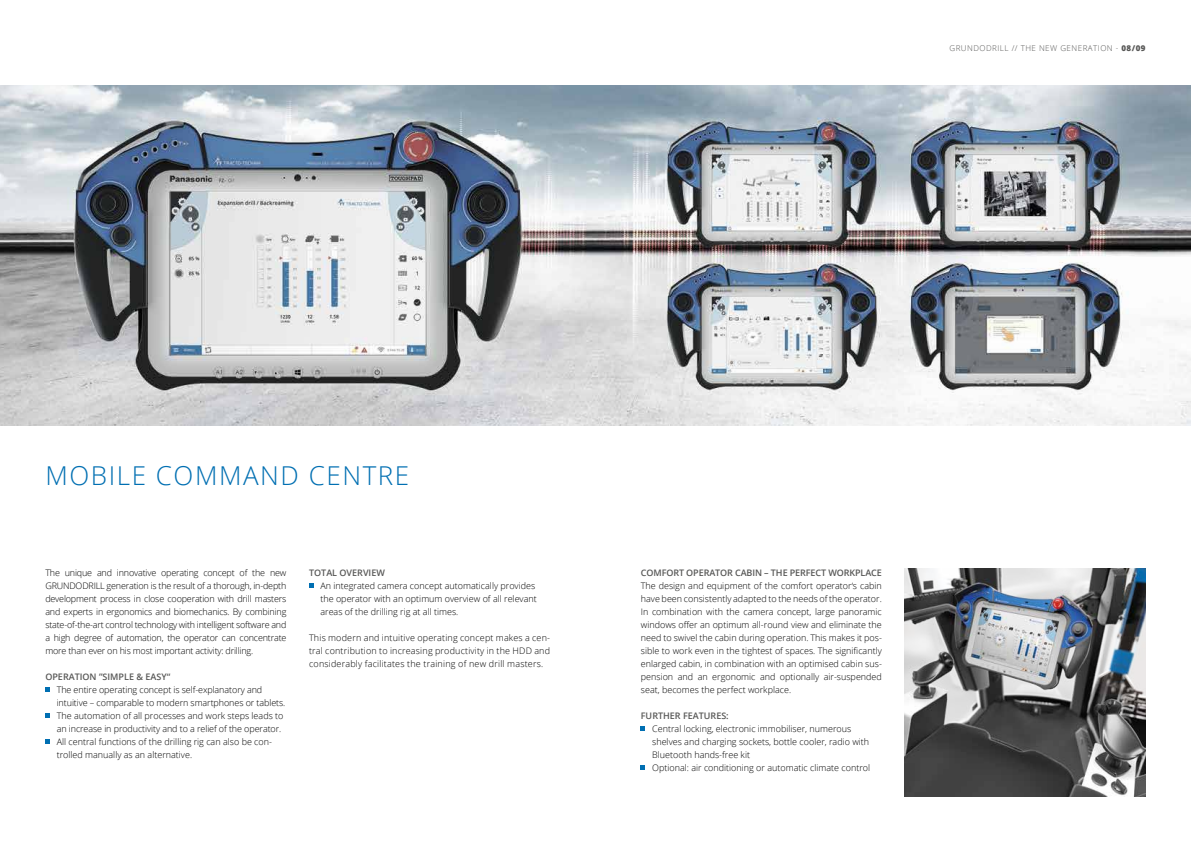
<style>
.page{position:relative;width:1191px;height:842px;background:#fff}
.page>*{position:absolute;margin:0;border:0;box-sizing:border-box;transform-origin:0 0}
.t1{font:300 26px "Open Sans";letter-spacing:.06em;color:#006fb2}
.t2{font:300 9px/13px "Open Sans";color:#000;text-align:justify}
.t3{font:600 9px "Open Sans";color:#575756}
.t4{font:300 8px "Open Sans";letter-spacing:.06em;color:#575756}
.s1{font-weight:800}
</style>
<div class="page">
<img style="left:0;top:85px;width:1191px;height:340px">
<svg style="left:45px;top:687px;width:5px;height:4px"></svg>
<svg style="left:45px;top:713px;width:5px;height:4px"></svg>
<svg style="left:45px;top:739px;width:5px;height:4px"></svg>
<svg style="left:309px;top:583px;width:4px;height:4px"></svg>
<svg style="left:641px;top:726px;width:4px;height:4px"></svg>
<svg style="left:641px;top:765px;width:4px;height:4px"></svg>
<img style="left:904px;top:569px;width:241px;height:228px">
<p class="t4" style="left:949px;top:43px;width:198px">GRUNDODRILL // THE NEW GENERATION - <span class="s1">08/09</span></p>
<h1 class="t1" style="left:45px;top:458px;width:365px">MOBILE COMMAND CENTRE</h1>
<p class="t2" style="left:45px;top:566px;width:242px">The unique and innovative operating concept of the new GRUNDODRILL generation is the result of a thorough, in-depth development process in close cooperation with drill masters and experts in ergonomics and biomechanics. By combining state-of-the-art control technology with intelligent software and a high degree of automation, the operator can concentrate more than ever on his most important activity: drilling.</p>
<p class="t3" style="left:45px;top:670px;width:126px">OPERATION ”SIMPLE &amp; EASY“</p>
<p class="t2" style="left:57px;top:683px;width:230px;text-align:left">The entire operating concept is self-explanatory and intuitive – comparable to modern smartphones or tablets.<br>The automation of all processes and work steps leads to an increase in productivity and to a relief of the operator.<br>All central functions of the drilling rig can also be con&shy;trolled manually as an alternative.</p>
<p class="t3" style="left:309px;top:566px;width:77px">TOTAL OVERVIEW</p>
<p class="t2" style="left:320px;top:579px;width:218px;text-align:left">An integrated camera concept automatically provides the operator with an optimum overview of all relevant areas of the drilling rig at all times.</p>
<p class="t2" style="left:309px;top:631px;width:242px">This modern and intuitive operating concept makes a cen&shy;tral contribution to increasing productivity in the HDD and considerably facilitates the training of new drill masters.</p>
<p class="t3" style="left:641px;top:566px;width:242px">COMFORT OPERATOR CABIN – THE PERFECT WORKPLACE</p>
<p class="t2" style="left:641px;top:579px;width:242px">The design and equipment of the comfort operator‘s cabin have been consistently adapted to the needs of the operator.<br>In combination with the camera concept, large panoramic windows offer an optimum all-round view and eliminate the need to swivel the cabin during operation. This makes it pos&shy;sible to work even in the tightest of spaces. The significantly enlarged cabin, in combination with an optimised cabin sus&shy;pension and an ergonomic and optionally air-suspended seat, becomes the perfect workplace.</p>
<p class="t3" style="left:641px;top:709px;width:89px">FURTHER FEATURES:</p>
<p class="t2" style="left:652px;top:722px;width:219px;text-align:left">Central locking, electronic immobiliser, numerous shelves and charging sockets, bottle cooler, radio with Bluetooth hands-free kit<br>Optional: air conditioning or automatic climate control</p>
</div>
